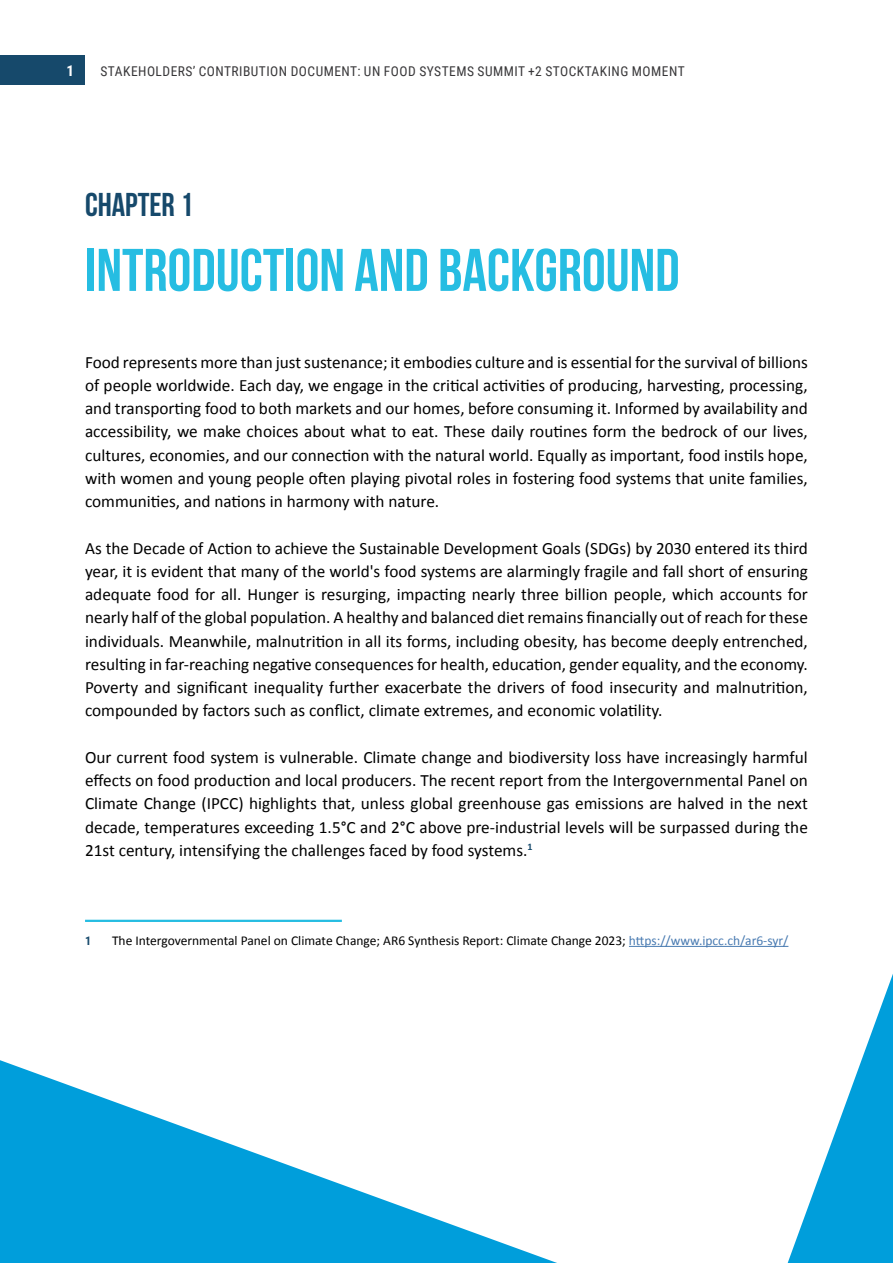
<style>
.page{position:relative;width:893px;height:1263px;background:#fff}
.page>*{position:absolute;margin:0;border:0;box-sizing:border-box;transform-origin:0 0}
.t1{font:700 60px "Bebas Neue";color:#26bde2}
.t2{font:33px "Bebas Neue";color:#16496b}
.t3{font:17.25px/23.2px "Calibri";color:#000;text-align:justify}
.t4{font:700 15px "Roboto Condensed";color:#fff}
.t5{font:13.5px "Calibri";color:#000}
.t6{font:13.5px "Roboto Condensed";letter-spacing:.035em;color:#383739}
.t7{font:700 12px "Roboto Condensed";color:#16496b}
.s1{color:#487ab1}
</style>
<div class="page">
<svg style="left:788px;top:974px;width:105px;height:289px"></svg>
<svg style="left:0;top:1060px;width:557px;height:203px"></svg>
<div style="left:0;top:55px;width:85px;height:30px;background:#16496b"></div>
<hr style="left:629px;top:946px;width:159px;height:1px;background:#487ab1">
<hr style="left:85px;top:920px;width:257px;height:2px;background:#26bde2">
<p class="t4" style="left:66px;top:60px;width:9px">1</p>
<p class="t6" style="left:101px;top:62px;width:586px">STAKEHOLDERS’ CONTRIBUTION DOCUMENT: UN FOOD SYSTEMS SUMMIT +2 STOCKTAKING MOMENT</p>
<h2 class="t2" style="left:85px;top:187px;width:110px">CHAPTER 1</h2>
<h1 class="t1" style="left:85px;top:237px;width:596px">INTRODUCTION AND BACKGROUND</h1>
<p class="t3" style="left:85px;top:349px;width:724px">Food represents more than just sustenance; it embodies culture and is essential for the survival of billions of people worldwide. Each day, we engage in the critical activities of producing, harvesting, processing, and transporting food to both markets and our homes, before consuming it. Informed by availability and accessibility, we make choices about what to eat. These daily routines form the bedrock of our lives, cultures, economies, and our connection with the natural world. Equally as important, food instils hope, with women and young people often playing pivotal roles in fostering food systems that unite families, communities, and nations in harmony with nature.</p>
<p class="t3" style="left:85px;top:535px;width:724px">As the Decade of Action to achieve the Sustainable Development Goals (SDGs) by 2030 entered its third year, it is evident that many of the world's food systems are alarmingly fragile and fall short of ensuring adequate food for all. Hunger is resurging, impacting nearly three billion people, which accounts for nearly half of the global population. A healthy and balanced diet remains financially out of reach for these individuals. Meanwhile, malnutrition in all its forms, including obesity, has become deeply entrenched, resulting in far-reaching negative consequences for health, education, gender equality, and the economy.<br>Poverty and significant inequality further exacerbate the drivers of food insecurity and malnutrition, compounded by factors such as conflict, climate extremes, and economic volatility.</p>
<p class="t3" style="left:85px;top:745px;width:724px">Our current food system is vulnerable. Climate change and biodiversity loss have increasingly harmful effects on food production and local producers. The recent report from the Intergovernmental Panel on Climate Change (IPCC) highlights that, unless global greenhouse gas emissions are halved in the next decade, temperatures exceeding 1.5°C and 2°C above pre-industrial levels will be surpassed during the 21st century, intensifying the challenges faced by food systems.<sup>1</sup></p>
<p class="t7" style="left:85px;top:932px;width:8px">1</p>
<p class="t5" style="left:112px;top:932px;width:678px">The Intergovernmental Panel on Climate Change; AR6 Synthesis Report: Climate Change 2023; <span class="s1">https://www.ipcc.ch/ar6-syr/</span></p>
</div>
